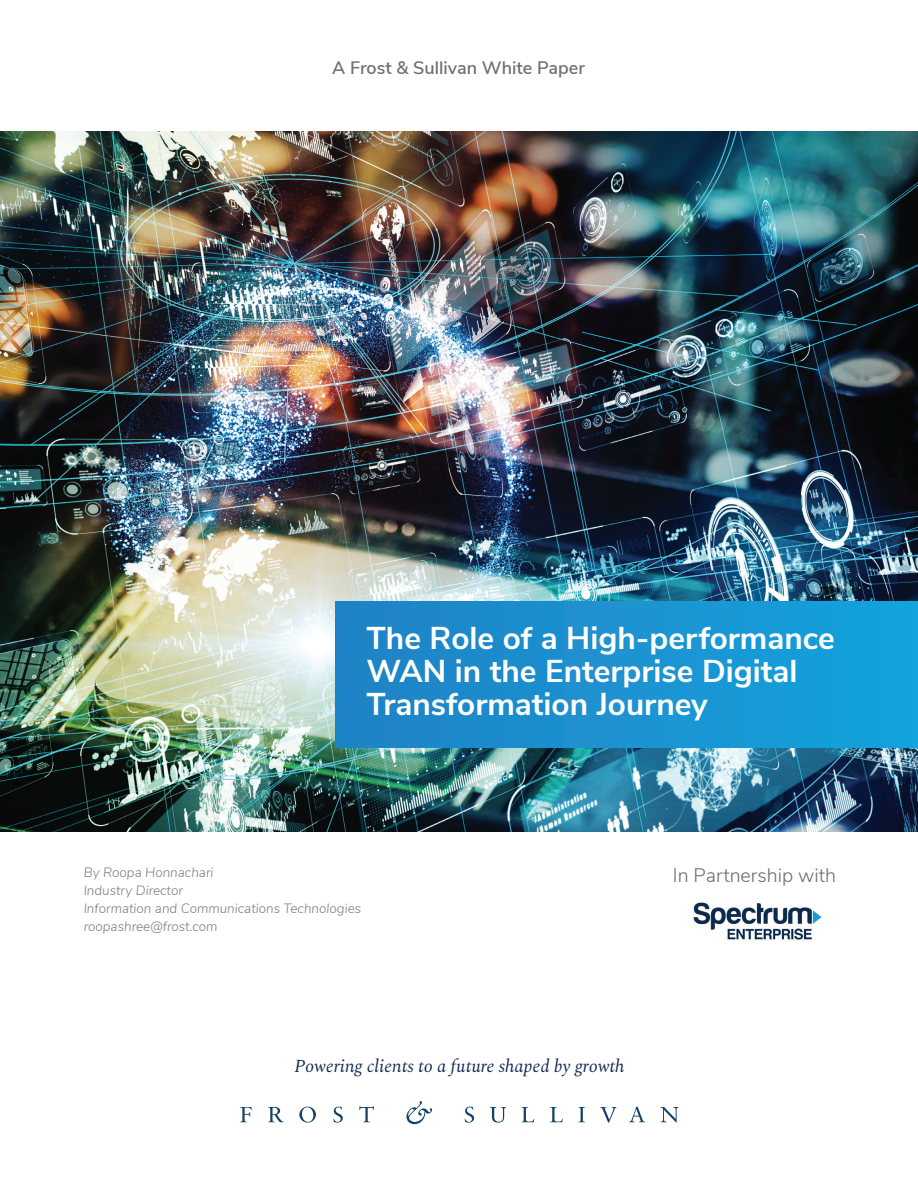
<style>
.page{position:relative;width:918px;height:1188px;background:#fff}
.page>*{position:absolute;margin:0;border:0;box-sizing:border-box;transform-origin:0 0}
.t1{font:700 31.5px/33px "Nunito Sans";color:#fff}
.t2{font:300 19.5px "Nunito Sans";color:#6c6d70}
.t3{font:italic 18px "Spectral";color:#162d54}
.t4{font:600 18px "Nunito Sans";color:#6d6e71}
.t5{font:italic 300 13.5px/18px "Nunito Sans";color:#7f8080}
</style>
<div class="page">
<img style="left:0;top:132px;width:918px;height:700px">
<div style="left:335px;top:602px;width:583px;height:145px;background:linear-gradient(to right,#2082c5,#14a3de)"></div>
<img style="left:693px;top:902px;width:129px;height:38px">
<svg style="left:240px;top:1107px;width:12px;height:15px"></svg>
<svg style="left:268px;top:1107px;width:16px;height:15px"></svg>
<svg style="left:299px;top:1107px;width:17px;height:16px"></svg>
<svg style="left:333px;top:1107px;width:10px;height:16px"></svg>
<svg style="left:359px;top:1106px;width:15px;height:16px"></svg>
<svg style="left:465px;top:1107px;width:9px;height:16px"></svg>
<svg style="left:490px;top:1107px;width:16px;height:16px"></svg>
<svg style="left:522px;top:1107px;width:12px;height:15px"></svg>
<svg style="left:550px;top:1107px;width:13px;height:15px"></svg>
<svg style="left:578px;top:1107px;width:7px;height:15px"></svg>
<svg style="left:600px;top:1107px;width:17px;height:16px"></svg>
<svg style="left:629px;top:1106px;width:16px;height:16px"></svg>
<svg style="left:660px;top:1107px;width:19px;height:15px"></svg>
<svg style="left:406px;top:1101px;width:26px;height:23px"></svg>
<h3 class="t4" style="left:332px;top:54px;width:254px">A Frost &amp; Sullivan White Paper</h3>
<h1 class="t1" style="left:367px;top:620px;width:470px">The Role of a High-performance<br>WAN in the Enterprise Digital<br>Transformation Journey</h1>
<p class="t5" style="left:84px;top:862px;width:279px">By Roopa Honnachari<br>Industry Director<br>Information and Communications Technologies roopashree@frost.com</p>
<h3 class="t3" style="left:295px;top:1053px;width:331px">Powering clients to a future shaped by growth</h3>
<h2 class="t2" style="left:673px;top:861px;width:165px">In Partnership with</h2>
</div>
